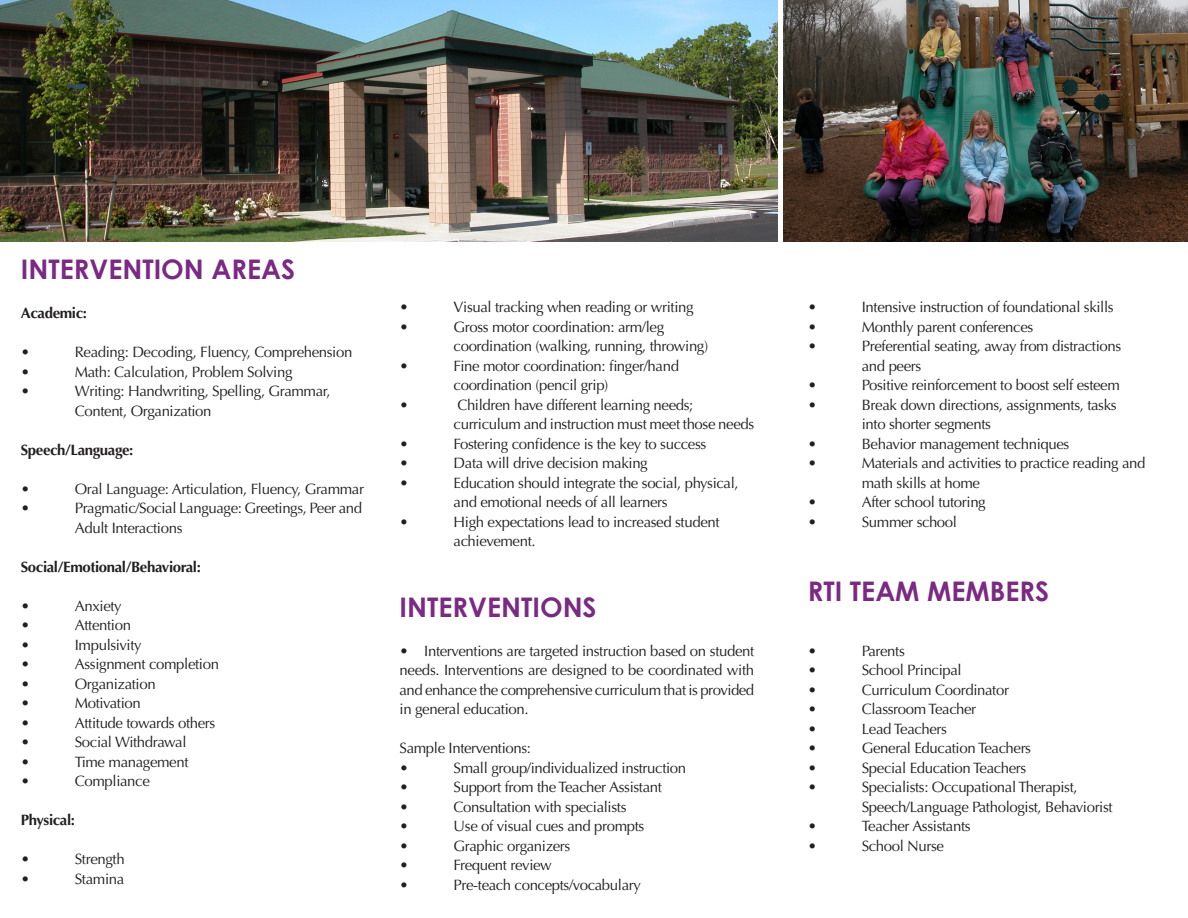
<style>
.page{position:relative;width:1188px;height:918px;background:#fff}
.page>*{position:absolute;margin:0;border:0;box-sizing:border-box;transform-origin:0 0}
.Headers{font:700 27px "Century Gothic";color:#7b2a83}
.Body_Text_2{font:700 27px "Century Gothic";color:#7b2a83}
.Body_Text_2-2{font:15px/19.5px "Optima LT Std";letter-spacing:-.025em;color:#231f20}
.Body_Text_2-3{font:700 15px "Optima LT Std";letter-spacing:-.025em;color:#231f20}
</style>
<div class="page">
<img style="left:0;top:0;width:777px;height:241px">
<img style="left:783px;top:0;width:405px;height:241px">
<p class="Headers" style="left:21px;top:249px;width:276px">INTERVENTION AREAS</p>
<p class="Body_Text_2-3" style="left:21px;top:304px;width:68px">Academic:</p>
<p class="Body_Text_2-2" style="left:21px;top:342px;width:11px">•</p>
<p class="Body_Text_2-2" style="left:75px;top:342px;width:279px">Reading: Decoding, Fluency, Comprehension</p>
<p class="Body_Text_2-2" style="left:21px;top:362px;width:11px">•</p>
<p class="Body_Text_2-2" style="left:75px;top:362px;width:219px">Math: Calculation, Problem Solving</p>
<p class="Body_Text_2-2" style="left:21px;top:381px;width:11px">•</p>
<p class="Body_Text_2-2" style="left:75px;top:381px;width:257px">Writing: Handwriting, Spelling, Grammar,</p>
<p class="Body_Text_2-2" style="left:75px;top:401px;width:138px">Content, Organization</p>
<p class="Body_Text_2-3" style="left:21px;top:441px;width:114px">Speech/Language:</p>
<p class="Body_Text_2-2" style="left:21px;top:479px;width:11px">•</p>
<p class="Body_Text_2-2" style="left:75px;top:479px;width:291px">Oral Language: Articulation, Fluency, Grammar</p>
<p class="Body_Text_2-2" style="left:21px;top:498px;width:11px">•</p>
<p class="Body_Text_2-2" style="left:75px;top:498px;width:289px">Pragmatic/Social Language: Greetings, Peer and<br>Adult Interactions</p>
<p class="Body_Text_2-3" style="left:21px;top:558px;width:182px">Social/Emotional/Behavioral:</p>
<p class="Body_Text_2-2" style="left:21px;top:596px;width:11px">•</p>
<p class="Body_Text_2-2" style="left:75px;top:596px;width:48px">Anxiety</p>
<p class="Body_Text_2-2" style="left:21px;top:615px;width:11px">•</p>
<p class="Body_Text_2-2" style="left:75px;top:615px;width:58px">Attention</p>
<p class="Body_Text_2-2" style="left:21px;top:635px;width:11px">•</p>
<p class="Body_Text_2-2" style="left:75px;top:635px;width:68px">Impulsivity</p>
<p class="Body_Text_2-2" style="left:21px;top:654px;width:11px">•</p>
<p class="Body_Text_2-2" style="left:75px;top:654px;width:146px">Assignment completion</p>
<p class="Body_Text_2-2" style="left:21px;top:674px;width:11px">•</p>
<p class="Body_Text_2-2" style="left:75px;top:674px;width:82px">Organization</p>
<p class="Body_Text_2-2" style="left:21px;top:693px;width:11px">•</p>
<p class="Body_Text_2-2" style="left:75px;top:693px;width:68px">Motivation</p>
<p class="Body_Text_2-2" style="left:21px;top:713px;width:11px">•</p>
<p class="Body_Text_2-2" style="left:75px;top:713px;width:142px">Attitude towards others</p>
<p class="Body_Text_2-2" style="left:21px;top:732px;width:11px">•</p>
<p class="Body_Text_2-2" style="left:75px;top:732px;width:113px">Social Withdrawal</p>
<p class="Body_Text_2-2" style="left:21px;top:752px;width:11px">•</p>
<p class="Body_Text_2-2" style="left:75px;top:752px;width:115px">Time management</p>
<p class="Body_Text_2-2" style="left:21px;top:771px;width:11px">•</p>
<p class="Body_Text_2-2" style="left:75px;top:771px;width:76px">Compliance</p>
<p class="Body_Text_2-3" style="left:21px;top:811px;width:56px">Physical:</p>
<p class="Body_Text_2-2" style="left:21px;top:849px;width:11px">•</p>
<p class="Body_Text_2-2" style="left:75px;top:849px;width:51px">Strength</p>
<p class="Body_Text_2-2" style="left:21px;top:869px;width:11px">•</p>
<p class="Body_Text_2-2" style="left:75px;top:869px;width:51px">Stamina</p>
<p class="Body_Text_2-2" style="left:400px;top:298px;width:11px">•</p>
<p class="Body_Text_2-2" style="left:454px;top:298px;width:242px">Visual tracking when reading or writing</p>
<p class="Body_Text_2-2" style="left:400px;top:317px;width:11px">•</p>
<p class="Body_Text_2-2" style="left:454px;top:317px;width:212px">Gross motor coordination: arm/leg</p>
<p class="Body_Text_2-2" style="left:454px;top:337px;width:256px">coordination (walking, running, throwing)</p>
<p class="Body_Text_2-2" style="left:400px;top:356px;width:11px">•</p>
<p class="Body_Text_2-2" style="left:454px;top:356px;width:227px">Fine motor coordination: finger/hand</p>
<p class="Body_Text_2-2" style="left:454px;top:376px;width:156px">coordination (pencil grip)</p>
<p class="Body_Text_2-2" style="left:400px;top:395px;width:11px">•</p>
<p class="Body_Text_2-2" style="left:457px;top:395px;width:238px">Children have different learning needs;</p>
<p class="Body_Text_2-2" style="left:454px;top:415px;width:302px">curriculum and instruction must meet those needs</p>
<p class="Body_Text_2-2" style="left:400px;top:434px;width:11px">•</p>
<p class="Body_Text_2-2" style="left:454px;top:434px;width:254px">Fostering confidence is the key to success</p>
<p class="Body_Text_2-2" style="left:400px;top:454px;width:11px">•</p>
<p class="Body_Text_2-2" style="left:454px;top:454px;width:196px">Data will drive decision making</p>
<p class="Body_Text_2-2" style="left:400px;top:473px;width:11px">•</p>
<p class="Body_Text_2-2" style="left:454px;top:473px;width:287px">Education should integrate the social, physical,</p>
<p class="Body_Text_2-2" style="left:454px;top:493px;width:216px">and emotional needs of all learners</p>
<p class="Body_Text_2-2" style="left:400px;top:512px;width:11px">•</p>
<p class="Body_Text_2-2" style="left:454px;top:512px;width:268px">High expectations lead to increased student</p>
<p class="Body_Text_2-2" style="left:454px;top:532px;width:84px">achievement.</p>
<p class="Headers" style="left:400px;top:586px;width:199px">INTERVENTIONS</p>
<p class="Body_Text_2-2" style="left:400px;top:641px;width:356px;text-align:justify">• Interventions are targeted instruction based on student needs. Interventions are designed to be coordinated with and enhance the comprehensive curriculum that is provided in general education.</p>
<p class="Body_Text_2-2" style="left:400px;top:738px;width:133px">Sample Interventions:</p>
<p class="Body_Text_2-2" style="left:400px;top:758px;width:11px">•</p>
<p class="Body_Text_2-2" style="left:454px;top:758px;width:234px">Small group/individualized instruction</p>
<p class="Body_Text_2-2" style="left:400px;top:777px;width:11px">•</p>
<p class="Body_Text_2-2" style="left:454px;top:777px;width:210px">Support from the Teacher Assistant</p>
<p class="Body_Text_2-2" style="left:400px;top:797px;width:11px">•</p>
<p class="Body_Text_2-2" style="left:454px;top:797px;width:174px">Consultation with specialists</p>
<p class="Body_Text_2-2" style="left:400px;top:816px;width:11px">•</p>
<p class="Body_Text_2-2" style="left:454px;top:816px;width:192px">Use of visual cues and prompts</p>
<p class="Body_Text_2-2" style="left:400px;top:836px;width:11px">•</p>
<p class="Body_Text_2-2" style="left:454px;top:836px;width:118px">Graphic organizers</p>
<p class="Body_Text_2-2" style="left:400px;top:855px;width:11px">•</p>
<p class="Body_Text_2-2" style="left:454px;top:855px;width:100px">Frequent review</p>
<p class="Body_Text_2-2" style="left:400px;top:875px;width:11px">•</p>
<p class="Body_Text_2-2" style="left:454px;top:875px;width:189px">Pre-teach concepts/vocabulary</p>
<p class="Body_Text_2-2" style="left:808px;top:298px;width:11px">•</p>
<p class="Body_Text_2-2" style="left:862px;top:298px;width:253px">Intensive instruction of foundational skills</p>
<p class="Body_Text_2-2" style="left:808px;top:317px;width:11px">•</p>
<p class="Body_Text_2-2" style="left:862px;top:317px;width:173px">Monthly parent conferences</p>
<p class="Body_Text_2-2" style="left:808px;top:337px;width:11px">•</p>
<p class="Body_Text_2-2" style="left:862px;top:337px;width:261px">Preferential seating, away from distractions</p>
<p class="Body_Text_2-2" style="left:862px;top:356px;width:61px">and peers</p>
<p class="Body_Text_2-2" style="left:808px;top:376px;width:11px">•</p>
<p class="Body_Text_2-2" style="left:862px;top:376px;width:260px">Positive reinforcement to boost self esteem</p>
<p class="Body_Text_2-2" style="left:808px;top:395px;width:11px">•</p>
<p class="Body_Text_2-2" style="left:862px;top:395px;width:256px">Break down directions, assignments, tasks</p>
<p class="Body_Text_2-2" style="left:862px;top:415px;width:131px">into shorter segments</p>
<p class="Body_Text_2-2" style="left:808px;top:434px;width:11px">•</p>
<p class="Body_Text_2-2" style="left:862px;top:434px;width:209px">Behavior management techniques</p>
<p class="Body_Text_2-2" style="left:808px;top:454px;width:11px">•</p>
<p class="Body_Text_2-2" style="left:862px;top:454px;width:285px">Materials and activities to practice reading and</p>
<p class="Body_Text_2-2" style="left:862px;top:473px;width:120px">math skills at home</p>
<p class="Body_Text_2-2" style="left:808px;top:493px;width:11px">•</p>
<p class="Body_Text_2-2" style="left:862px;top:493px;width:125px">After school tutoring</p>
<p class="Body_Text_2-2" style="left:808px;top:512px;width:11px">•</p>
<p class="Body_Text_2-2" style="left:862px;top:512px;width:97px">Summer school</p>
<p class="Body_Text_2" style="left:808px;top:571px;width:243px">RTI TEAM MEMBERS</p>
<p class="Body_Text_2-2" style="left:808px;top:641px;width:11px">•</p>
<p class="Body_Text_2-2" style="left:862px;top:641px;width:45px">Parents</p>
<p class="Body_Text_2-2" style="left:808px;top:660px;width:11px">•</p>
<p class="Body_Text_2-2" style="left:862px;top:660px;width:101px">School Principal</p>
<p class="Body_Text_2-2" style="left:808px;top:680px;width:11px">•</p>
<p class="Body_Text_2-2" style="left:862px;top:680px;width:149px">Curriculum Coordinator</p>
<p class="Body_Text_2-2" style="left:808px;top:699px;width:11px">•</p>
<p class="Body_Text_2-2" style="left:862px;top:699px;width:116px">Classroom Teacher</p>
<p class="Body_Text_2-2" style="left:808px;top:719px;width:11px">•</p>
<p class="Body_Text_2-2" style="left:862px;top:719px;width:87px">Lead Teachers</p>
<p class="Body_Text_2-2" style="left:808px;top:738px;width:11px">•</p>
<p class="Body_Text_2-2" style="left:862px;top:738px;width:171px">General Education Teachers</p>
<p class="Body_Text_2-2" style="left:808px;top:758px;width:11px">•</p>
<p class="Body_Text_2-2" style="left:862px;top:758px;width:166px">Special Education Teachers</p>
<p class="Body_Text_2-2" style="left:808px;top:777px;width:11px">•</p>
<p class="Body_Text_2-2" style="left:862px;top:777px;width:217px">Specialists: Occupational Therapist,</p>
<p class="Body_Text_2-2" style="left:862px;top:797px;width:252px">Speech/Language Pathologist, Behaviorist</p>
<p class="Body_Text_2-2" style="left:808px;top:816px;width:11px">•</p>
<p class="Body_Text_2-2" style="left:862px;top:816px;width:110px">Teacher Assistants</p>
<p class="Body_Text_2-2" style="left:808px;top:836px;width:11px">•</p>
<p class="Body_Text_2-2" style="left:862px;top:836px;width:84px">School Nurse</p>
</div>
